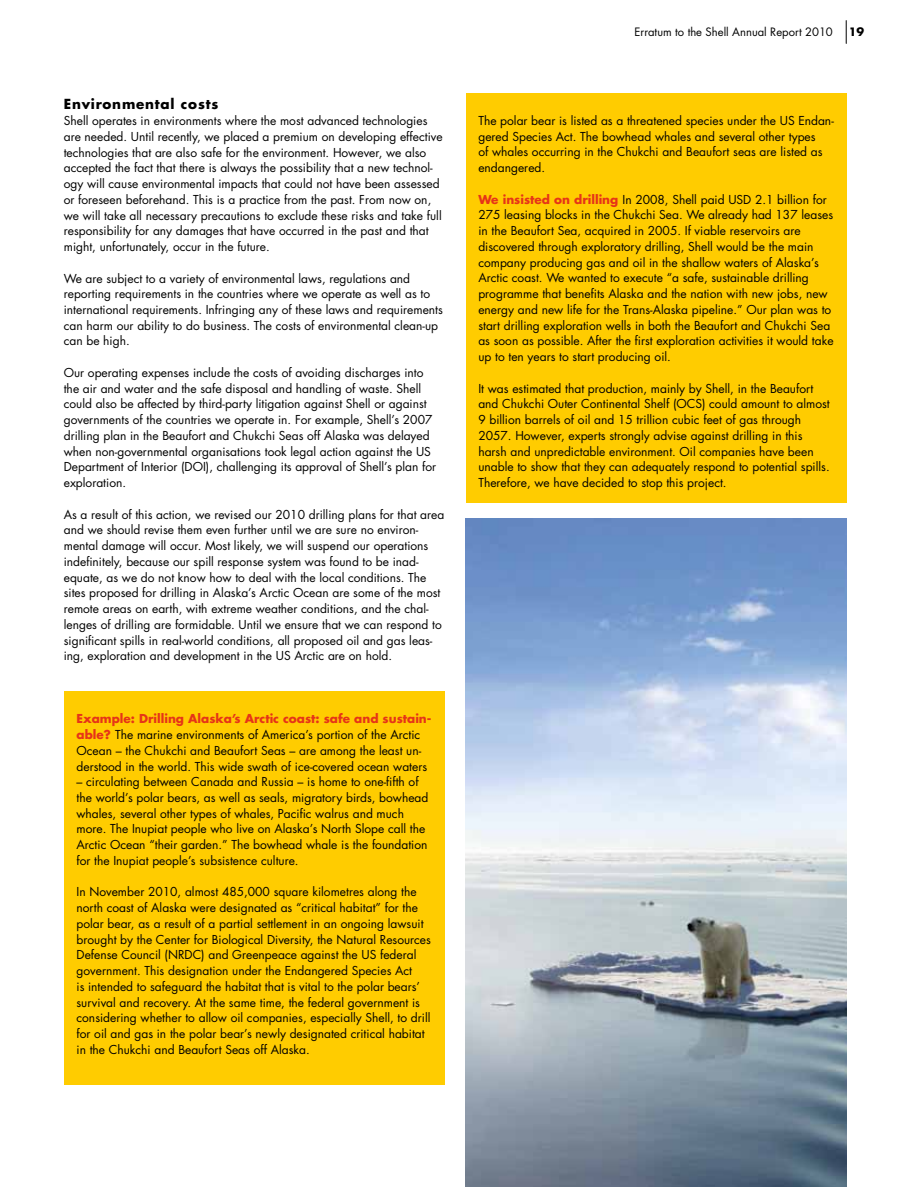
<style>
.page{position:relative;width:910px;height:1187px;background:#fff}
.page>*{position:absolute;margin:0;border:0;box-sizing:border-box;transform-origin:0 0}
.t1{font:700 13.5px "Futura Std";letter-spacing:.06em;color:#000}
.t2{font:12px/15.8px "Futura Std";color:#000}
.t3{font:700 12px "Futura Std";color:#e63418}
.t4{font:11.25px "Futura Std";color:#000}
.t5{font:700 11.25px "Futura Std";color:#000}
.s1{font-weight:700;color:#e63418}
.s2{font-weight:400;color:#000}
</style>
<div class="page">
<div style="left:64px;top:691px;width:380px;height:393px;background:#fc0"></div>
<div style="left:466px;top:94px;width:381px;height:409px;background:#fc0"></div>
<img style="left:466px;top:518px;width:381px;height:668px">
<svg style="left:846px;top:21px;width:1px;height:22px"></svg>
<p class="t1" style="left:64px;top:95px;width:156px">Environmental costs</p>
<p class="t2" style="left:64px;top:113px;width:380px">Shell operates in environments where the most advanced technologies are needed. Until recently, we placed a premium on developing effective technologies that are also safe for the environment. However, we also accepted the fact that there is always the possibility that a new technol&shy;ogy will cause environmental impacts that could not have been assessed or foreseen beforehand. This is a practice from the past. From now on, we will take all necessary precautions to exclude these risks and take full responsibility for any damages that have occurred in the past and that might, unfortunately, occur in the future.</p>
<p class="t2" style="left:64px;top:270px;width:381px">We are subject to a variety of environmental laws, regulations and reporting requirements in the countries where we operate as well as to international requirements. Infringing any of these laws and requirements can harm our ability to do business. The costs of environmental clean-up can be high.</p>
<p class="t2" style="left:64px;top:365px;width:374px">Our operating expenses include the costs of avoiding discharges into the air and water and the safe disposal and handling of waste. Shell could also be affected by third-party litigation against Shell or against governments of the countries we operate in. For example, Shell’s 2007 drilling plan in the Beaufort and Chukchi Seas off Alaska was delayed when non-governmental organisations took legal action against the US Department of I nterior (DOI), challenging its approval of Shell’s plan for exploration.</p>
<p class="t2" style="left:64px;top:506px;width:382px">As a result of this action, we revised our 2010 drilling plans for that area and we should revise them even further until we are sure no environ&shy;mental damage will occur. Most likely, we will suspend our operations indefinitely, because our spill response system was found to be inad&shy;equate, as we do not know how to deal with the local conditions. The sites proposed for drilling in Alaska’s Arctic Ocean are some of the most remote areas on earth, with extreme weather conditions, and the chal&shy;lenges of drilling are formidable. Until we ensure that we can respond to significant spills in real-world conditions, all proposed oil and gas leas&shy;ing, exploration and development in the US Arctic are on hold.</p>
<p class="t2" style="left:77px;top:711px;width:357px"><span class="s1">Example: Drilling Alaska’s Arctic coast: safe and sustain&shy;able?</span> The marine environments of America’s portion of the Arctic Ocean – the Chukchi and Beaufort Seas – are among the least un&shy;derstood in the world. This wide swath of ice-covered ocean waters</p>
<p class="t2" style="left:77px;top:774px;width:353px">– circulating between Canada and Russia – is home to one-fifth of the world’s polar bears, as well as seals, migratory birds, bowhead whales, several other types of whales, Pacific walrus and much more. The I nupiat people who live on Alaska’s North Slope call the Arctic Ocean “their garden.” The bowhead whale is the foundation for the Inupiat people’s subsistence culture.</p>
<p class="t2" style="left:77px;top:884px;width:356px">In November 2010, almost 485,000 square kilometres along the north coast of Alaska were designated as “critical habitat” for the polar bear, as a result of a partial settlement in an ongoing lawsuit brought by the Center for Biological Diversity, the Natural Resources Defense Council (NRDC</p>
<p class="t2" style="left:77px;top:947px;width:355px;text-indent:125px">) and Greenpeace against the US federal government. This designation under the Endangered Species Act<br>is intended to safeguard the habitat that is vital to the polar bears’ survival and recovery. At the same time, the federal government is considering whether to allow oil companies, especially Shell, to drill for oil and gas in the polar bear’s newly designated critical habitat in the Chukchi and Beaufort Seas off Alaska.</p>
<p class="t4" style="left:635px;top:25px;width:200px">Erratum to the Shell Annual Report 2010</p>
<p class="t5" style="left:849px;top:24px;width:17px">19</p>
<p class="t2" style="left:478px;top:113px;width:357px">The polar bear is listed as a threatened species under the US Endan&shy;gered Species Act. The bowhead whales and several other types<br>of whales occurring in the Chukchi and Beaufort seas are listed as endangered.</p>
<p class="t3" style="left:478px;top:191px;width:259px">We insisted on drilling <span class="s2">In 2008, Shell paid USD</span></p>
<p class="t2" style="left:478px;top:191px;width:357px;text-indent:277px">2.1 billion for 275 leasing blocks in the Chukchi Sea. We already had 137 leases in the Beaufort Sea, acquired in 2005. If viable reservoirs are discovered through exploratory drilling, Shell would be the main company producing gas and oil in the shallow waters of Alaska’s Arctic coast. We wanted to execute “a safe, sustainable drilling programme that benefits Alaska and the nation with new jobs, new energy and new life for the Trans-Alaska pipeline.” Our plan was to start drilling exploration wells in both the Beaufort and Chukchi Sea as soon as possible. After the first exploration activities it would take up to ten years to start producing oil.</p>
<p class="t2" style="left:478px;top:380px;width:336px">It was estimated that production, mainly by Shell, in the Beaufort and Chukchi Outer Continental Shelf (OCS</p>
<p class="t2" style="left:478px;top:396px;width:353px;text-indent:224px">) could amount to almost 9 billion barrels of oil and 15 trillion cubic feet of gas through 2057. However, experts strongly advise against drilling in this harsh and unpredictable environment. Oil companies have been unable to show that they can adequately respond to potential spills.<br>Therefore, we have decided to stop this project.</p>
</div>
